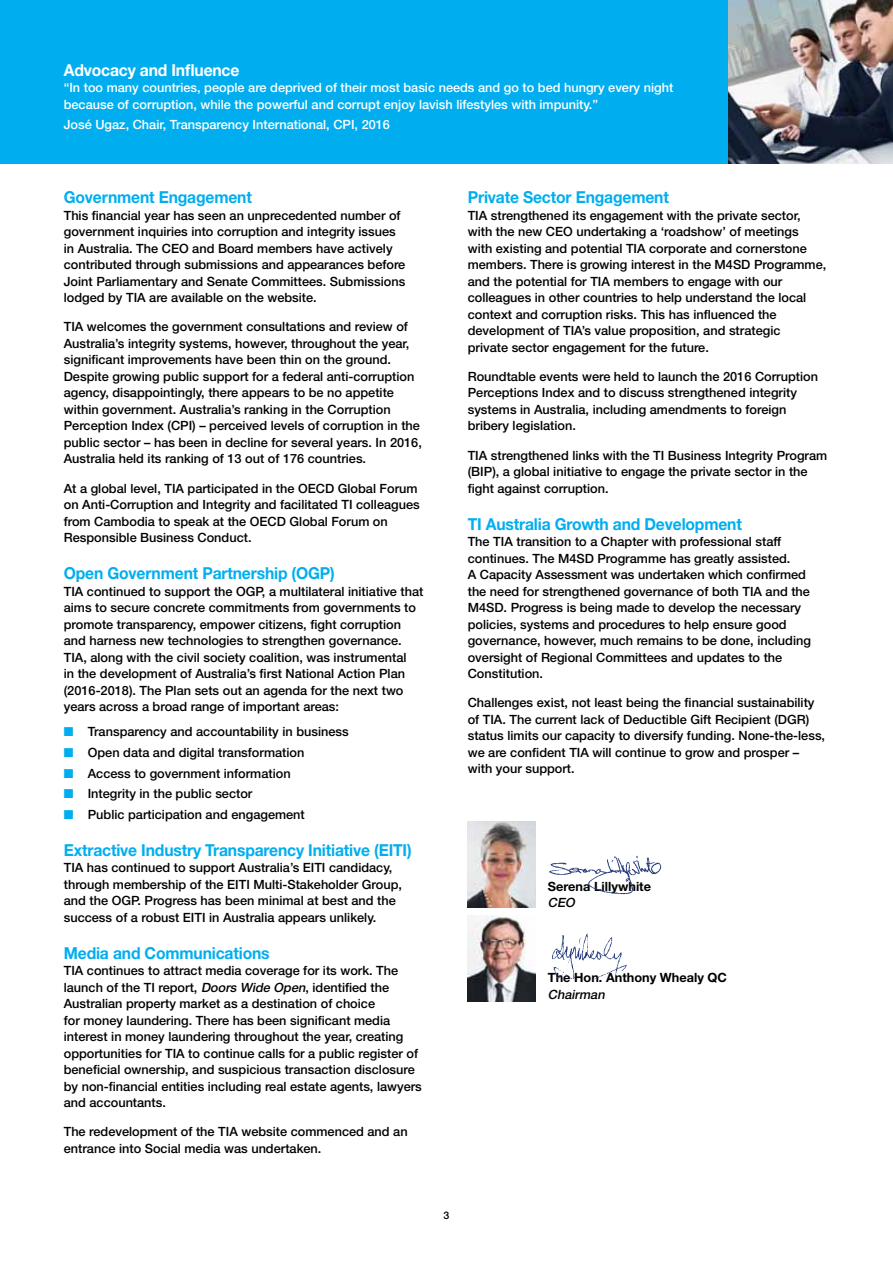
<style>
.page{position:relative;width:893px;height:1263px;background:#fff}
.page>*{position:absolute;margin:0;border:0;box-sizing:border-box;transform-origin:0 0}
.t1{font:700 16.5px "Helvetica Neue LT Std";letter-spacing:-.01em;color:#00aeef;scale:.95 1}
.t2{font:700 16.5px "Helvetica Neue LT Std";letter-spacing:-.01em;color:#fff;scale:.95 1}
.t3{font:500 12.75px/16.5px "Helvetica Neue LT Std";color:#000}
.t4{font:500 12.75px/16.5px "Helvetica Neue LT Std";color:#fff}
.t5{font:700 12.75px "Helvetica Neue LT Std";color:#000}
.t6{font:italic 500 12.75px "Helvetica Neue LT Std";color:#000}
.t7{font:500 10.5px "Helvetica Neue LT Std";color:#000}
.s1{font-family:"Dixieland Normal";font-weight:400;color:#00aeef}
.s2{font-style:italic}
</style>
<div class="page">
<div style="left:0;top:0;width:893px;height:164px;background:#00aeef"></div>
<img style="left:535px;top:933px;width:92px;height:46px">
<img style="left:549px;top:855px;width:113px;height:40px">
<img style="left:468px;top:915px;width:67px;height:86px">
<img style="left:468px;top:822px;width:67px;height:86px">
<img style="left:729px;top:0;width:164px;height:164px">
<p class="t2" style="left:64px;top:59px;width:186px">Advocacy and Influence</p>
<p class="t4" style="left:64px;top:79px;width:611px">“In too many countries, people are deprived of their most basic needs and go to bed hungry every night because of corruption, while the powerful and corrupt enjoy lavish lifestyles with impunity.”</p>
<p class="t4" style="left:64px;top:116px;width:328px">José Ugaz, Chair, Transparency International, CPI, 2016</p>
<p class="t1" style="left:64px;top:187px;width:200px">Government Engagement</p>
<p class="t3" style="left:64px;top:207px;width:343px">This financial year has seen an unprecedented number of government inquiries into corruption and integrity issues in Australia. The CEO and Board members have actively contributed through submissions and appearances before Joint Parliamentary and Senate Committees. Submissions lodged by TIA are available on the website.</p>
<p class="t3" style="left:64px;top:318px;width:360px">TIA welcomes the government consultations and review of Australia’s integrity systems, however, throughout the year, significant improvements have been thin on the ground.<br>Despite growing public support for a federal anti-corruption agency, disappointingly, there appears to be no appetite within government. Australia’s ranking in the Corruption Perception Index (CPI) – perceived levels of corruption in the public sector – has been in decline for several years. In 2016, Australia held its ranking of 13 out of 176 countries.</p>
<p class="t3" style="left:64px;top:480px;width:357px">At a global level, TIA participated in the OECD Global Forum on Anti-Corruption and Integrity and facilitated TI colleagues from Cambodia to speak at the OECD Global Forum on Responsible Business Conduct.</p>
<p class="t1" style="left:64px;top:563px;width:287px">Open Government Partnership (OGP)</p>
<p class="t3" style="left:64px;top:583px;width:361px">TIA continued to support the OGP, a multilateral initiative that aims to secure concrete commitments from governments to promote transparency, empower citizens, fight corruption and harness new technologies to strengthen governance.<br>TIA, along with the civil society coalition, was instrumental<br>in the development of Australia’s first National Action Plan (2016-2018). The Plan sets out an agenda for the next two years across a broad range of important areas:</p>
<p class="t3" style="left:64px;top:721px;width:287px;line-height:20.7px"><span class="s1">Q</span> Transparency and accountability in business <span class="s1">Q</span> Open data and digital transformation<br><span class="s1">Q</span> Access to government information<br><span class="s1">Q</span> Integrity in the public sector<br><span class="s1">Q</span> Public participation and engagement</p>
<p class="t1" style="left:64px;top:840px;width:368px">Extractive Industry Transparency Initiative (EITI)</p>
<p class="t3" style="left:64px;top:859px;width:340px">TIA has continued to support Australia’s EITI candidacy, through membership of the EITI Multi-Stakeholder Group, and the OGP. Progress has been minimal at best and the success of a robust EITI in Australia appears unlikely.</p>
<p class="t1" style="left:64px;top:942px;width:218px">Media and Communications</p>
<p class="t3" style="left:64px;top:962px;width:360px">TIA continues to attract media coverage for its work. The launch of the TI report, <span class="s2">Doors Wide Open</span>, identified the Australian property market as a destination of choice<br>for money laundering. There has been significant media interest in money laundering throughout the year, creating opportunities for TIA to continue calls for a public register of beneficial ownership, and suspicious transaction disclosure by non-financial entities including real estate agents, lawyers and accountants.</p>
<p class="t3" style="left:64px;top:1123px;width:345px">The redevelopment of the TIA website commenced and an entrance into Social media was undertaken.</p>
<p class="t1" style="left:468px;top:187px;width:213px">Private Sector Engagement</p>
<p class="t3" style="left:468px;top:207px;width:360px">TIA strengthened its engagement with the private sector, with the new CEO undertaking a ‘roadshow’ of meetings with existing and potential TIA corporate and cornerstone members. There is growing interest in the M4SD Programme, and the potential for TIA members to engage with our colleagues in other countries to help understand the local context and corruption risks. This has influenced the development of TIA’s value proposition, and strategic<br>private sector engagement for the future.</p>
<p class="t3" style="left:468px;top:368px;width:352px">Roundtable events were held to launch the 2016 Corruption Perceptions Index and to discuss strengthened integrity systems in Australia, including amendments to foreign bribery legislation.</p>
<p class="t3" style="left:468px;top:447px;width:361px">TIA strengthened links with the TI Business Integrity Program (BIP), a global initiative to engage the private sector in the fight against corruption.</p>
<p class="t1" style="left:468px;top:513px;width:290px">TI Australia Growth and Development</p>
<p class="t3" style="left:468px;top:533px;width:345px">The TIA transition to a Chapter with professional staff continues. The M4SD Programme has greatly assisted.<br>A Capacity Assessment was undertaken which confirmed the need for strengthened governance of both TIA and the M4SD. Progress is being made to develop the necessary policies, systems and procedures to help ensure good governance, however, much remains to be done, including oversight of Regional Committees and updates to the Constitution.</p>
<p class="t3" style="left:468px;top:694px;width:359px">Challenges exist, not least being the financial sustainability of TIA. The current lack of Deductible Gift Recipient (DGR) status limits our capacity to diversify funding. None-the-less, we are confident TIA will continue to grow and prosper – with your support.</p>
<p class="t5" style="left:548px;top:878px;width:105px">Serena Lillywhite</p>
<p class="t6" style="left:548px;top:895px;width:31px">CEO</p>
<p class="t5" style="left:548px;top:970px;width:181px">The Hon. Anthony Whealy QC</p>
<p class="t6" style="left:548px;top:987px;width:61px">Chairman</p>
<p class="t7" style="left:444px;top:1209px;width:7px">3</p>
</div>
